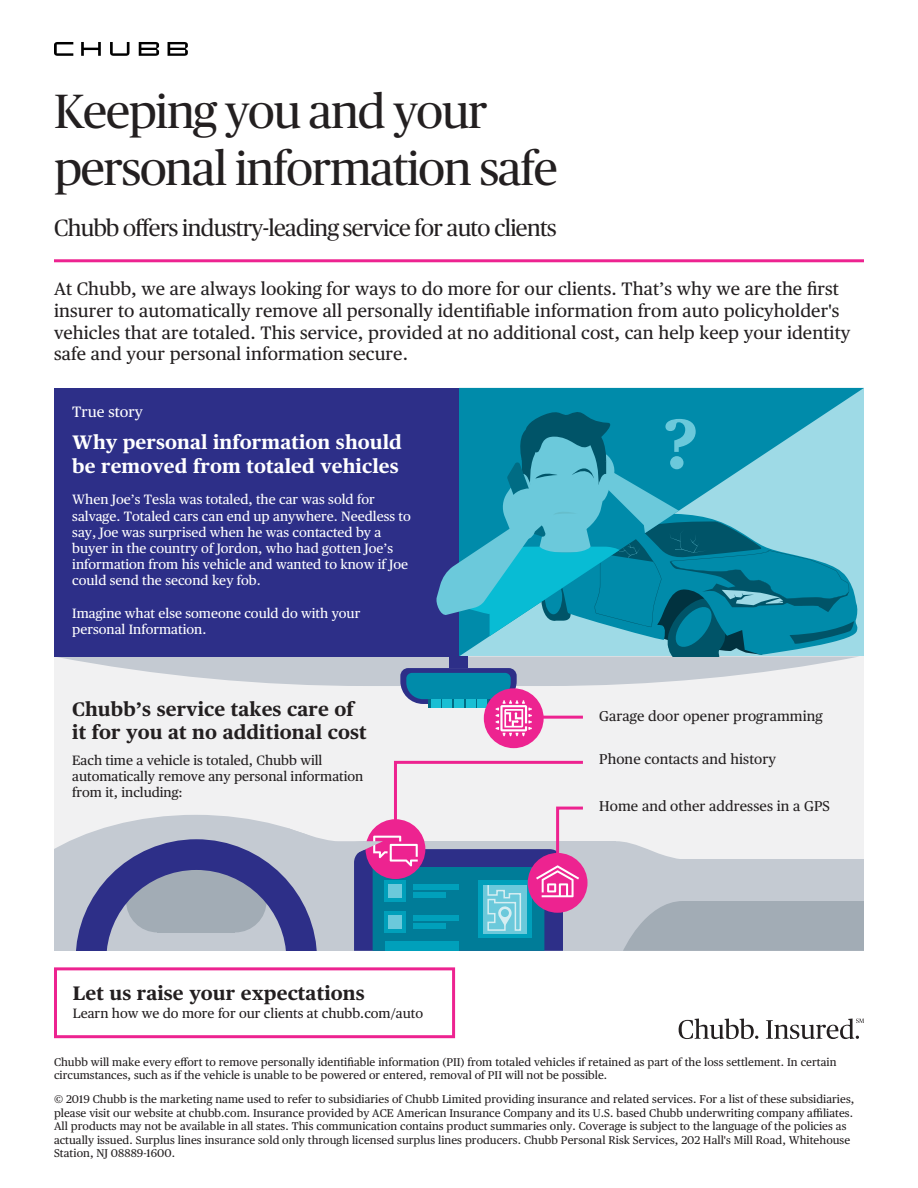
<style>
.page{position:relative;width:918px;height:1188px;background:#fff}
.page>*{position:absolute;margin:0;border:0;box-sizing:border-box;transform-origin:0 0}
.t1{font:48px/57.6px "Publico";letter-spacing:-.025em;color:#231f20}
.t2{font:23.4px "Publico";letter-spacing:-.025em;color:#231f20}
.t3{font:700 19.5px "Chubb Publico Text";letter-spacing:.005em;color:#231f20}
.t4{font:700 19.5px "Chubb Publico Text";letter-spacing:.005em;color:#fff}
.t5{font:18px/21.6px "Chubb Publico Text";letter-spacing:.005em;color:#231f20}
.t6{font:15px "Chubb Publico Text";color:#fff}
.t7{font:14.25px "Chubb Publico Text";letter-spacing:.005em;color:#231f20}
.t8{font:13.5px/16.2px "Chubb Publico Text";color:#fff}
.t9{font:13.5px/16.2px "Chubb Publico Text";color:#231f20}
.t10{font:11.25px/13.5px "Chubb Publico Text";letter-spacing:.005em;color:#231f20}
</style>
<div class="page">
<div style="left:54px;top:656px;width:810px;height:295px;background:#f1f1f2"></div>
<div style="left:54px;top:388px;width:405px;height:268px;background:#2d2f88"></div>
<hr style="left:54px;top:259px;width:810px;height:3px;background:#ed2390">
<svg style="left:168px;top:42px;width:20px;height:14px"></svg>
<svg style="left:139px;top:42px;width:20px;height:14px"></svg>
<svg style="left:110px;top:42px;width:20px;height:14px"></svg>
<svg style="left:54px;top:42px;width:47px;height:14px"></svg>
<div style="left:54px;top:859px;width:810px;height:92px;background:#c4cad2"></div>
<svg style="left:54px;top:838px;width:22px;height:21px"></svg>
<svg style="left:615px;top:841px;width:249px;height:110px"></svg>
<svg style="left:76px;top:760px;width:510px;height:191px"></svg>
<svg style="left:459px;top:388px;width:405px;height:268px;background:#1796b2"></svg>
<div style="left:484px;top:688px;width:60px;height:60px;background:#ed2390;border-radius:50%"></div>
<svg style="left:54px;top:407px;width:806px;height:329px"></svg>
<hr style="left:538px;top:716px;width:45px;height:3px;background:#ed2390">
<svg style="left:54px;top:967px;width:401px;height:71px"></svg>
<svg style="left:679px;top:1019px;width:79px;height:20px"></svg>
<svg style="left:766px;top:1019px;width:98px;height:20px"></svg>
<h1 class="t1" style="left:54px;top:82px;width:505px">Keeping you and your personal information safe</h1>
<h2 class="t2" style="left:54px;top:215px;width:504px">Chubb o˜ers industry-leading service for auto clients</h2>
<p class="t5" style="left:54px;top:277px;width:798px">At Chubb, we are always looking for ways to do more for our clients. That’s why we are the ÿrst insurer to automatically remove all personally identiÿable information from auto policyholder's vehicles that are totaled. This service, provided at no additional cost, can help keep your identity safe and your personal information secure.</p>
<p class="t6" style="left:72px;top:400px;width:72px">True story</p>
<p class="t4" style="left:72px;top:427px;width:331px">Why personal information should</p>
<p class="t4" style="left:72px;top:451px;width:328px">be removed from totaled vehicles</p>
<p class="t8" style="left:72px;top:491px;width:340px">When Joe’s Tesla was totaled, the car was sold for salvage. Totaled cars can end up anywhere. Needless to say, Joe was surprised when he was contacted by a buyer in the country of Jordon, who had gotten Joe’s information from his vehicle and wanted to know if Joe could send the second key fob.</p>
<p class="t8" style="left:72px;top:604px;width:290px">Imagine what else someone could do with your personal Information.</p>
<p class="t3" style="left:72px;top:694px;width:283px">Chubb’s service takes care of</p>
<p class="t3" style="left:72px;top:717px;width:296px">it for you at no additional cost</p>
<p class="t9" style="left:72px;top:751px;width:293px">Each time a vehicle is totaled, Chubb will automatically remove any personal information from it, including:</p>
<p class="t7" style="left:599px;top:705px;width:225px">Garage door opener programming</p>
<p class="t7" style="left:599px;top:749px;width:178px">Phone contacts and history</p>
<p class="t7" style="left:599px;top:795px;width:232px">Home and other addresses in a GPS</p>
<p class="t3" style="left:73px;top:978px;width:293px">Let us raise your expectations</p>
<p class="t9" style="left:73px;top:1004px;width:352px">Learn how we do more for our clients at chubb.com/auto</p>
<p class="t10" style="left:54px;top:1054px;width:784px">Chubb will make every e˛ort to remove personally identiÿable information (PII) from totaled vehicles if retained as part of the loss settlement. In certain circumstances, such as if the vehicle is unable to be powered or entered, removal of PII will not be possible.</p>
<p class="t10" style="left:54px;top:1092px;width:802px">© 2019 Chubb is the marketing name used to refer to subsidiaries of Chubb Limited providing insurance and related services. For a list of these subsidiaries, please visit our website at chubb.com. Insurance provided by ACE American Insurance Company and its U.S. based Chubb underwriting company a°liates.<br>All products may not be available in all states. This communication contains product summaries only. Coverage is subject to the language of the policies as actually issued. Surplus lines insurance sold only through licensed surplus lines producers. Chubb Personal Risk Services, 202 Hall's Mill Road, Whitehouse Station, NJ 08889-1600.</p>
</div>
